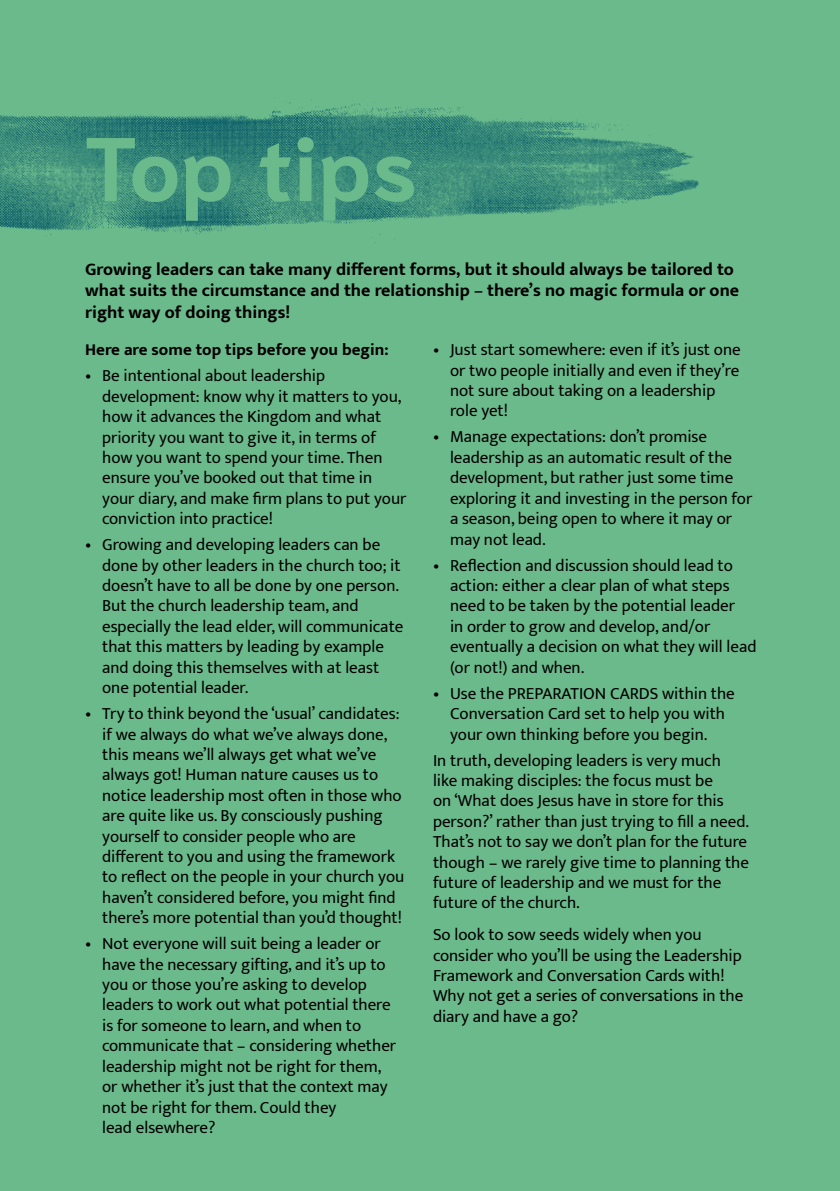
<style>
.page{position:relative;width:840px;height:1191px;background:#fff}
.page>*{position:absolute;margin:0;border:0;box-sizing:border-box;transform-origin:0 0}
.t1{font:700 90px "Niramit";color:#6bba8c}
.t2{font:700 18px/21.6px "Mukta";color:#000}
.t3{font:17px/20.4px "Mukta";color:#000}
.t4{font:700 17px "Mukta";color:#000}
</style>
<div class="page">
<div style="left:0;top:0;width:839px;height:1191px;background:#6bba8c"></div>
<img style="left:0;top:97px;width:699px;height:141px">
<h1 class="t1" style="left:83px;top:117px;width:335px">Top tips</h1>
<p class="t2" style="left:85px;top:257px;width:655px">Growing leaders can take many different forms, but it should always be tailored to what suits the circumstance and the relationship – there’s no magic formula or one right way of doing things!</p>
<p class="t4" style="left:85px;top:339px;width:305px">Here are some top tips before you begin:</p>
<p class="t3" style="left:102px;top:365px;width:306px;text-indent:-17px">• Be intentional about leadership development: know why it matters to you, how it advances the Kingdom and what priority you want to give it, in terms of how you want to spend your time. Then ensure you’ve booked out that time in your diary, and make firm plans to put your conviction into practice!</p>
<p class="t3" style="left:102px;top:534px;width:302px;text-indent:-17px">• Growing and developing leaders can be done by other leaders in the church too; it doesn’t have to all be done by one person.<br>But the church leadership team, and especially the lead elder, will communicate that this matters by leading by example and doing this themselves with at least one potential leader.</p>
<p class="t3" style="left:102px;top:703px;width:303px;text-indent:-17px">• Try to think beyond the ‘usual’ candidates: if we always do what we’ve always done, this means we’ll always get what we’ve always got! Human nature causes us to notice leadership most often in those who are quite like us. By consciously pushing yourself to consider people who are different to you and using the framework to reflect on the people in your church you haven’t considered before, you might find there’s more potential than you’d thought!</p>
<p class="t3" style="left:102px;top:933px;width:295px;text-indent:-17px">• Not everyone will suit being a leader or have the necessary gifting, and it’s up to you or those you’re asking to develop leaders to work out what potential there is for someone to learn, and when to communicate that – considering whether leadership might not be right for them, or whether it’s just that the context may not be right for them. Could they<br>lead elsewhere?</p>
<p class="t3" style="left:450px;top:339px;width:292px;text-indent:-17px">• Just start somewhere: even if it’s just one or two people initially and even if they’re not sure about taking on a leadership role yet!</p>
<p class="t3" style="left:450px;top:426px;width:304px;text-indent:-17px">• Manage expectations: don’t promise leadership as an automatic result of the development, but rather just some time exploring it and investing in the person for a season, being open to where it may or may not lead.</p>
<p class="t3" style="left:450px;top:554px;width:308px;text-indent:-17px">• Reflection and discussion should lead to action: either a clear plan of what steps need to be taken by the potential leader<br>in order to grow and develop, and/or eventually a decision on what they will lead (or not!) and when.</p>
<p class="t3" style="left:450px;top:682px;width:286px;text-indent:-17px">• Use the PREPARATION CARDS within the<br>Conversation Card set to help you with your own thinking before you begin.</p>
<p class="t3" style="left:433px;top:749px;width:317px">In truth, developing leaders is very much like making disciples: the focus must be<br>on ‘What does Jesus have in store for this person?’ rather than just trying to fill a need.<br>That’s not to say we don’t plan for the future though – we rarely give time to planning the future of leadership and we must for the future of the church.</p>
<p class="t3" style="left:433px;top:924px;width:312px">So look to sow seeds widely when you consider who you’ll be using the Leadership Framework and Conversation Cards with!<br>Why not get a series of conversations in the diary and have a go?</p>
</div>
